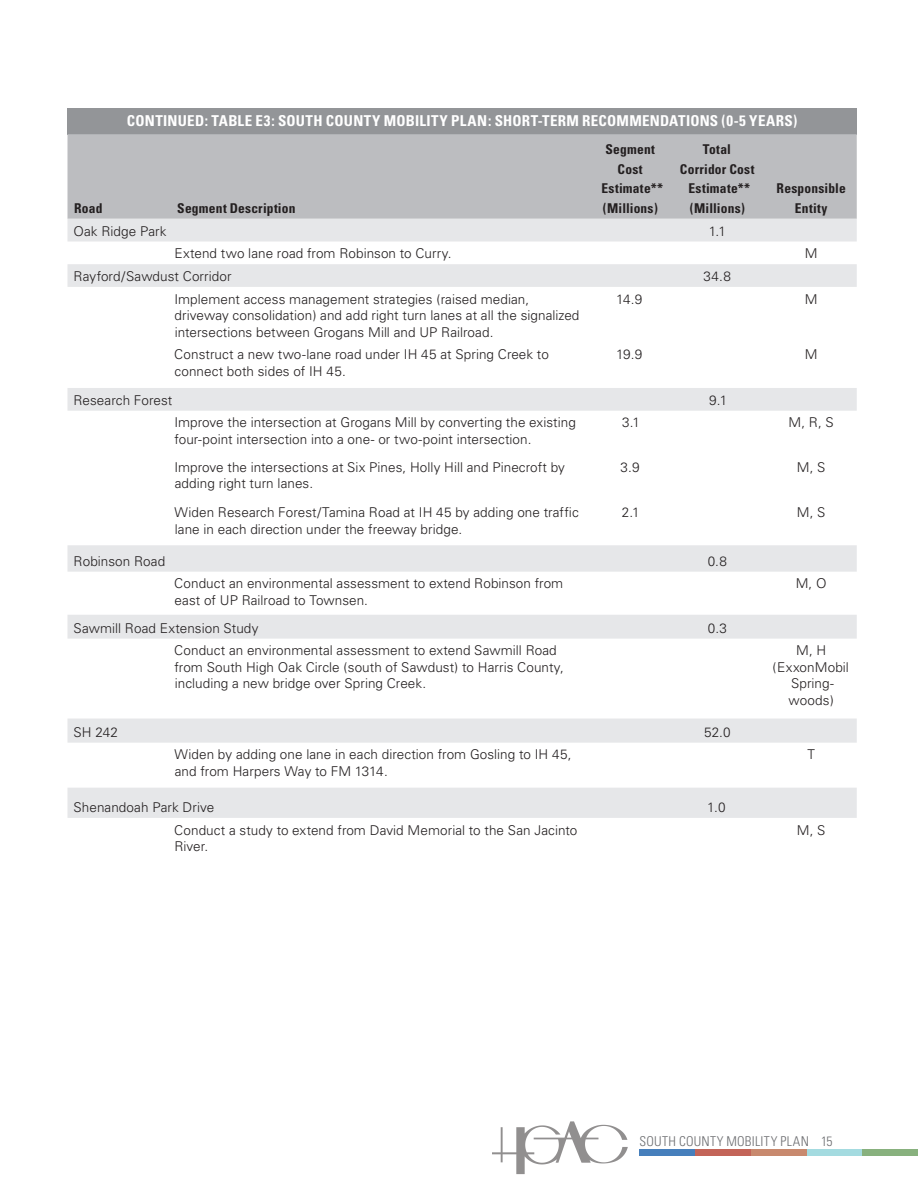
<style>
.page{position:relative;width:918px;height:1188px;background:#fff}
.page>*{position:absolute;margin:0;border:0;box-sizing:border-box;transform-origin:0 0}
.Table_Header{font:700 condensed 15px "Univers";letter-spacing:.015em;color:#fff}
.Table_Text{font:300 13.5px/16.5px "Univers";letter-spacing:.005em;color:#231f20}
.Table_Subhead{font:700 condensed 13.5px/19.5px "Univers";letter-spacing:.015em;color:#231f20;text-align:center}
.t1{font:300 condensed 13.5px "Univers";letter-spacing:.025em;color:#6c6d70}
</style>
<div class="page">
<div style="left:862px;top:1149px;width:56px;height:7px;background:#88b17e"></div>
<div style="left:807px;top:1149px;width:55px;height:7px;background:#a4dbe0"></div>
<div style="left:751px;top:1149px;width:56px;height:7px;background:#c8896e"></div>
<div style="left:695px;top:1149px;width:56px;height:7px;background:#c36458"></div>
<div style="left:640px;top:1149px;width:55px;height:7px;background:#467fbc"></div>
<svg style="left:492px;top:1121px;width:136px;height:53px"></svg>
<div style="left:68px;top:108px;width:789px;height:26px;background:#939598"></div>
<div style="left:68px;top:134px;width:789px;height:85px;background:#bcbdc0"></div>
<svg style="left:68px;top:219px;width:789px;height:599px"></svg>
<p class="Table_Header" style="left:127px;top:111px;width:672px">CONTINUED: TABLE E3: SOUTH COUNTY MOBILITY PLAN: SHORT-TERM RECOMMENDATIONS (0-5 YEARS)</p>
<p class="Table_Subhead" style="left:74px;top:198px;width:30px">Road</p>
<p class="Table_Subhead" style="left:177px;top:198px;width:120px">Segment Description</p>
<p class="Table_Subhead" style="left:601px;top:140px;width:63px">Segment<br>Cost<br>Estimate** (Millions)</p>
<p class="Table_Subhead" style="left:680px;top:140px;width:76px">Total<br>Corridor Cost<br>Estimate** (Millions)</p>
<p class="Table_Subhead" style="left:777px;top:179px;width:71px">Responsible<br>Entity</p>
<p class="Table_Text" style="left:73px;top:222px;width:95px">Oak Ridge Park</p>
<p class="Table_Text" style="left:709px;top:222px;width:19px">1.1</p>
<p class="Table_Text" style="left:174px;top:245px;width:279px">Extend two lane road from Robinson to Curry.</p>
<p class="Table_Text" style="left:805px;top:245px;width:14px">M</p>
<p class="Table_Text" style="left:74px;top:268px;width:160px">Rayford/Sawdust Corridor</p>
<p class="Table_Text" style="left:704px;top:268px;width:29px">34.8</p>
<p class="Table_Text" style="left:174px;top:291px;width:407px">Implement access management strategies (raised median, driveway consolidation) and add right turn lanes at all the signalized intersections between Grogans Mill and UP Railroad.</p>
<p class="Table_Text" style="left:616px;top:291px;width:28px">14.9</p>
<p class="Table_Text" style="left:805px;top:291px;width:14px">M</p>
<p class="Table_Text" style="left:174px;top:346px;width:376px">Construct a new two-lane road under IH 45 at Spring Creek to connect both sides of IH 45.</p>
<p class="Table_Text" style="left:616px;top:346px;width:28px">19.9</p>
<p class="Table_Text" style="left:805px;top:346px;width:14px">M</p>
<p class="Table_Text" style="left:74px;top:392px;width:100px">Research Forest</p>
<p class="Table_Text" style="left:709px;top:392px;width:19px">9.1</p>
<p class="Table_Text" style="left:174px;top:414px;width:403px">Improve the intersection at Grogans Mill by converting the existing four-point intersection into a one- or two-point intersection.</p>
<p class="Table_Text" style="left:622px;top:414px;width:19px">3.1</p>
<p class="Table_Text" style="left:788px;top:414px;width:47px">M, R, S</p>
<p class="Table_Text" style="left:174px;top:459px;width:392px">Improve the intersections at Six Pines, Holly Hill and Pinecroft by adding right turn lanes.</p>
<p class="Table_Text" style="left:621px;top:459px;width:21px">3.9</p>
<p class="Table_Text" style="left:797px;top:459px;width:30px">M, S</p>
<p class="Table_Text" style="left:175px;top:504px;width:406px">Widen Research Forest/Tamina Road at IH 45 by adding one traffic lane in each direction under the freeway bridge.</p>
<p class="Table_Text" style="left:622px;top:504px;width:19px">2.1</p>
<p class="Table_Text" style="left:797px;top:504px;width:30px">M, S</p>
<p class="Table_Text" style="left:74px;top:553px;width:93px">Robinson Road</p>
<p class="Table_Text" style="left:708px;top:553px;width:21px">0.8</p>
<p class="Table_Text" style="left:174px;top:575px;width:391px">Conduct an environmental assessment to extend Robinson from east of UP Railroad to Townsen.</p>
<p class="Table_Text" style="left:796px;top:575px;width:32px">M, O</p>
<p class="Table_Text" style="left:74px;top:620px;width:186px">Sawmill Road Extension Study</p>
<p class="Table_Text" style="left:708px;top:620px;width:21px">0.3</p>
<p class="Table_Text" style="left:174px;top:642px;width:391px">Conduct an environmental assessment to extend Sawmill Road from South High Oak Circle (south of Sawdust) to Harris County, including a new bridge over Spring Creek.</p>
<p class="Table_Text" style="left:773px;top:642px;width:78px;text-align:center">M, H (ExxonMobil<br>Spring&shy;woods)</p>
<p class="Table_Text" style="left:74px;top:724px;width:46px">SH 242</p>
<p class="Table_Text" style="left:704px;top:724px;width:28px">52.0</p>
<p class="Table_Text" style="left:175px;top:746px;width:398px">Widen by adding one lane in each direction from Gosling to IH 45, and from Harpers Way to FM 1314.</p>
<p class="Table_Text" style="left:808px;top:746px;width:9px">T</p>
<p class="Table_Text" style="left:74px;top:799px;width:142px">Shenandoah Park Drive</p>
<p class="Table_Text" style="left:707px;top:799px;width:20px">1.0</p>
<p class="Table_Text" style="left:174px;top:822px;width:405px">Conduct a study to extend from David Memorial to the San Jacinto<br>River.</p>
<p class="Table_Text" style="left:797px;top:822px;width:30px">M, S</p>
<p class="t1" style="left:640px;top:1133px;width:195px">SOUTH COUNTY MOBILITY PLAN 15</p>
</div>
